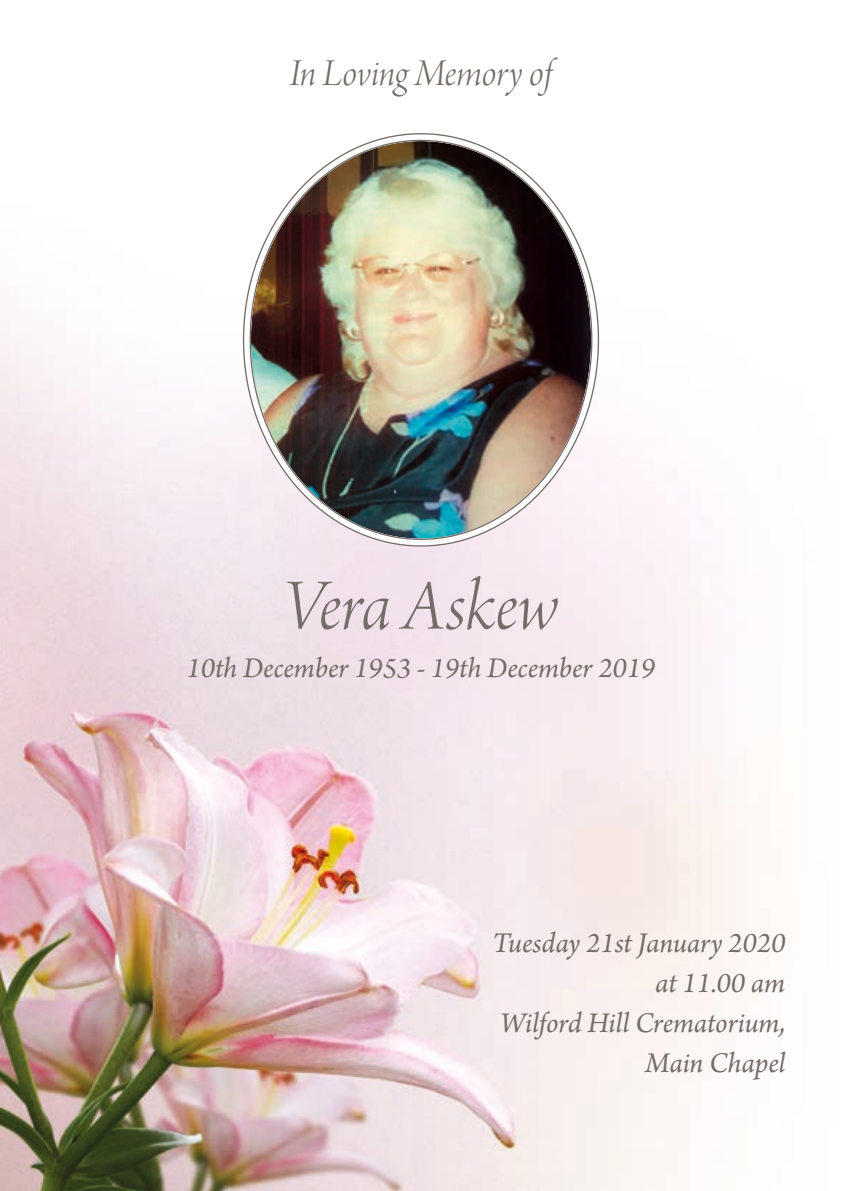
<style>
.page{position:relative;width:842px;height:1191px;background:#fff}
.page>*{position:absolute;margin:0;border:0;box-sizing:border-box;transform-origin:0 0}
.t1{font:76px "Arno Pro Light Italic Display";color:#756d69}
.t2{font:40px "Arno Pro Light Italic Display";letter-spacing:-.005em;color:#756d69}
.t3{font:italic 30px/40px "Arno Pro";letter-spacing:-.005em;color:#756d69;text-align:right}
</style>
<div class="page">
<img style="left:0;top:133px;width:770px;height:1058px">
<img style="left:251px;top:141px;width:340px;height:397px">
<h2 class="t2" style="left:290px;top:51px;width:264px">In Loving Memory of</h2>
<h1 class="t1" style="left:284px;top:563px;width:276px">Vera Askew</h1>
<p class="t3" style="left:186px;top:649px;width:470px">10th December 1953 - 19th December 2019</p>
<p class="t3" style="left:493px;top:925px;width:294px">Tuesday 21st January 2020 at 11.00 am<br>Wilford Hill Crematorium,<br>Main Chapel</p>
</div>
